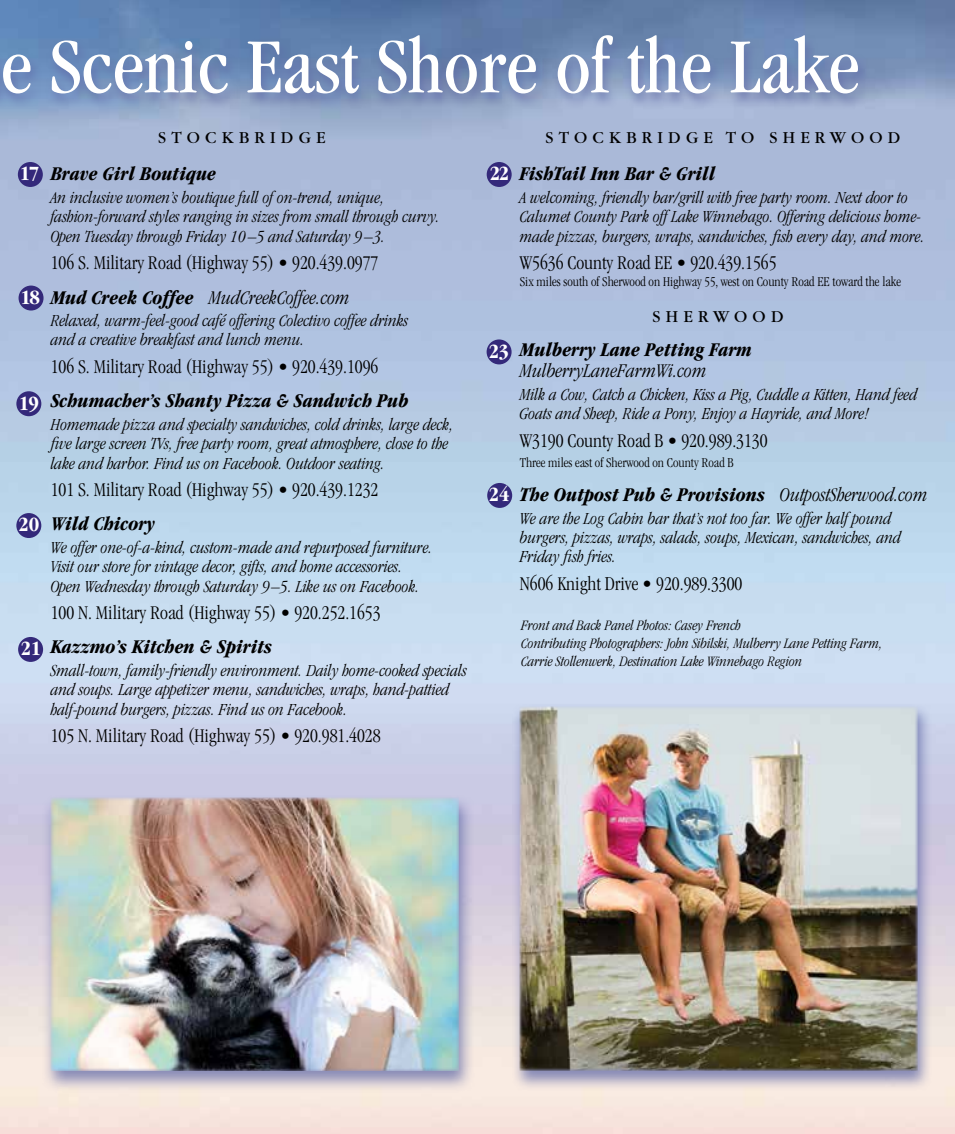
<style>
.page{position:relative;width:955px;height:1134px;background:#fff}
.page>*{position:absolute;margin:0;border:0;box-sizing:border-box;transform-origin:0 0}
.t1{font:condensed 80.5px "Garamond";color:#fff}
.t2{font:700 condensed 21px "Garamond";letter-spacing:-.04em;color:#fff}
.t3{font:300 condensed 20.12px/34.1px "Garamond";color:#000}
.t4{font:italic 700 condensed 20.12px "Garamond";color:#000}
.t5{font:italic 300 condensed 20.12px "Garamond";color:#000}
.t6{font:italic 300 condensed 17.5px/19.2px "Garamond";color:#000}
.t7{font:17.5px "Garamond";letter-spacing:.3em;color:#000}
.t8{font:italic 300 condensed 14.88px/17.8px "Garamond";color:#000}
.t9{font:300 condensed 14px "Garamond";color:#000}
.s1{font-weight:700;font-style:italic}
.s2{font-style:italic}
.s3{font-style:normal;font-size:21px;color:#fff}
.s4{font-weight:300}
</style>
<div class="page">
<img style="left:0;top:0;width:954px;height:1134px">
<div style="left:511px;top:703px;width:421px;height:388px;background:#6069a7;opacity:.75"></div>
<img style="left:520px;top:707px;width:397px;height:364px">
<div style="left:41px;top:794px;width:434px;height:299px;background:#6069a7;opacity:.75"></div>
<img style="left:51px;top:798px;width:407px;height:273px">
<div style="left:0;top:33px;width:869px;height:93px;background:#6069a7;opacity:.75"></div>
<div style="left:18px;top:162px;width:25px;height:25px;background:#34297a;border-radius:50%"></div>
<div style="left:19px;top:286px;width:25px;height:25px;background:#34297a;border-radius:50%"></div>
<div style="left:486px;top:339px;width:25px;height:25px;background:#34297a;border-radius:50%"></div>
<div style="left:486px;top:162px;width:25px;height:25px;background:#34297a;border-radius:50%"></div>
<div style="left:18px;top:637px;width:25px;height:25px;background:#34297a;border-radius:50%"></div>
<div style="left:487px;top:483px;width:25px;height:25px;background:#34297a;border-radius:50%"></div>
<div style="left:16px;top:513px;width:25px;height:25px;background:#34297a;border-radius:50%"></div>
<div style="left:16px;top:391px;width:25px;height:25px;background:#34297a;border-radius:50%"></div>
<h1 class="t1" style="left:1px;top:22px;width:860px">e Scenic East Shore of the Lake</h1>
<p class="t7" style="left:158px;top:128px;width:169px">STOCKBRIDGE</p>
<p class="t4" style="left:51px;top:163px;width:167px">Brave Girl Boutique</p>
<p class="t6" style="left:51px;top:188px;width:390px">An inclusive women’s boutique full of on-trend, unique, fashion-forward styles ranging in sizes from small through curvy.<br>Open Tuesday through Friday 10–5 and Saturday 9–3.</p>
<p class="t3" style="left:51px;top:246px;width:329px">106 S. Military Road (Highway 55) • 920.439.0977<br><span class="s1">Mud Creek Coffee</span> <span class="s2">MudCreekCoffee.com</span></p>
<p class="t6" style="left:51px;top:311px;width:359px">Relaxed, warm-feel-good café offering Colectivo coffee drinks and a creative breakfast and lunch menu.</p>
<p class="t3" style="left:51px;top:350px;width:329px">106 S. Military Road (Highway 55) • 920.439.1096</p>
<p class="t4" style="left:51px;top:389px;width:359px">Schumacher’s Shanty Pizza &amp; Sandwich Pub</p>
<p class="t6" style="left:51px;top:415px;width:404px">Homemade pizza and specialty sandwiches, cold drinks, large deck, five large screen TVs, free party room, great atmosphere, close to the lake and harbor. Find us on Facebook. Outdoor seating.</p>
<p class="t3" style="left:51px;top:473px;width:329px">101 S. Military Road (Highway 55) • 920.439.1232</p>
<p class="t4" style="left:51px;top:512px;width:106px">Wild Chicory</p>
<p class="t6" style="left:51px;top:538px;width:383px">We offer one-of-a-kind, custom-made and repurposed furniture.<br>Visit our store for vintage decor, gifts, and home accessories.<br>Open Wednesday through Saturday 9–5. Like us on Facebook.</p>
<p class="t3" style="left:51px;top:596px;width:331px">100 N. Military Road (Highway 55) • 920.252.1653</p>
<p class="t2" style="left:20px;top:162px;width:21px">17</p>
<p class="t2" style="left:20px;top:285px;width:21px">18</p>
<p class="t2" style="left:19px;top:391px;width:22px">19</p>
<p class="t2" style="left:18px;top:513px;width:22px">20</p>
<p class="t4" style="left:21px;top:635px;width:253px"><span class="s3">21</span> Kazzmo’s Kitchen &amp; Spirits</p>
<p class="t6" style="left:51px;top:661px;width:417px">Small-town, family-friendly environment. Daily home-cooked specials and soups. Large appetizer menu, sandwiches, wraps, hand-pattied half-pound burgers, pizzas. Find us on Facebook.</p>
<p class="t3" style="left:51px;top:719px;width:331px">105 N. Military Road (Highway 55) • 920.981.4028</p>
<p class="t7" style="left:545px;top:128px;width:356px">STOCKBRIDGE TO SHERWOOD</p>
<p class="t2" style="left:489px;top:162px;width:21px">22</p>
<p class="t4" style="left:520px;top:163px;width:197px">FishTail Inn Bar &amp; Grill</p>
<p class="t6" style="left:520px;top:188px;width:406px">A welcoming, friendly bar/grill with free party room. Next door to<br>Calumet County Park off Lake Winnebago. Offering delicious home&shy;made pizzas, burgers, wraps, sandwiches, fish every day, and more.</p>
<p class="t3" style="left:520px;top:246px;width:258px">W5636 County Road EE • 920.439.1565</p>
<p class="t9" style="left:520px;top:274px;width:382px">Six miles south of Sherwood on Highway 55, west on County Road EE toward the lake</p>
<p class="t2" style="left:488px;top:339px;width:22px">23</p>
<p class="t2" style="left:489px;top:483px;width:22px">24</p>
<p class="t7" style="left:652px;top:308px;width:132px">SHERWOOD</p>
<p class="t4" style="left:520px;top:338px;width:233px">Mulberry Lane Petting Farm</p>
<p class="t5" style="left:520px;top:360px;width:188px">MulberryLaneFarmWi.com</p>
<p class="t6" style="left:520px;top:385px;width:399px">Milk a Cow, Catch a Chicken, Kiss a Pig, Cuddle a Kitten, Hand feed<br>Goats and Sheep, Ride a Pony, Enjoy a Hayride, and More!</p>
<p class="t3" style="left:520px;top:423px;width:249px">W3190 County Road B • 920.989.3130</p>
<p class="t9" style="left:520px;top:455px;width:215px">Three miles east of Sherwood on County Road B</p>
<p class="t4" style="left:520px;top:483px;width:409px">The Outpost Pub &amp; Provisions <span class="s4">OutpostSherwood.com</span></p>
<p class="t6" style="left:520px;top:509px;width:382px">We are the Log Cabin bar that’s not too far. We offer half pound burgers, pizzas, wraps, salads, soups, Mexican, sandwiches, and<br>Friday fish fries.</p>
<p class="t3" style="left:520px;top:567px;width:224px">N606 Knight Drive • 920.989.3300</p>
<p class="t8" style="left:521px;top:616px;width:362px">Front and Back Panel Photos: Casey French<br>Contributing Photographers: John Sibilski, Mulberry Lane Petting Farm,<br>Carrie Stollenwerk, Destination Lake Winnebago Region</p>
</div>
